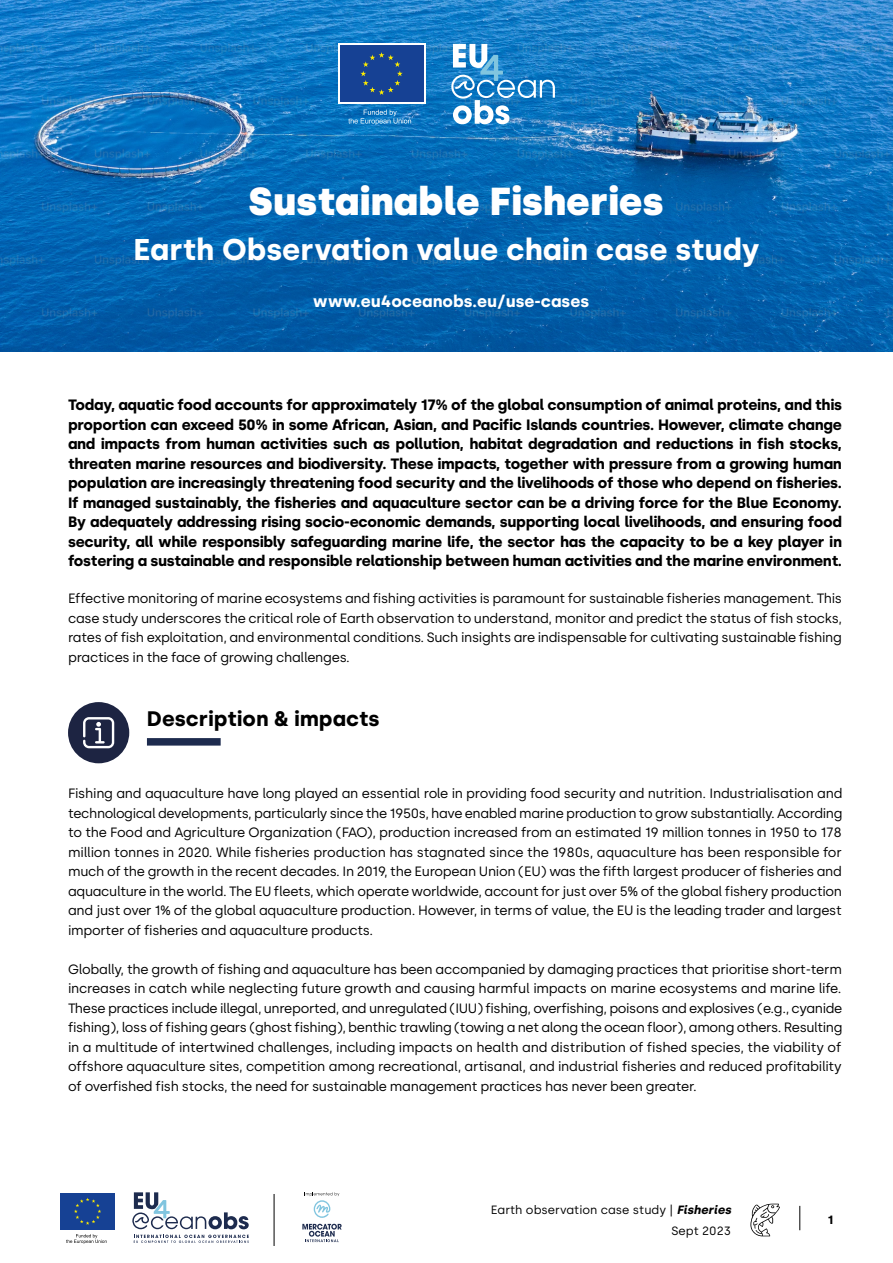
<style>
.page{position:relative;width:893px;height:1263px;background:#fff}
.page>*{position:absolute;margin:0;border:0;box-sizing:border-box;transform-origin:0 0}
.t1{font:900 39px "Silka";color:#fff}
.t2{font:700 30px "Silka";color:#fff}
.t3{font:700 21px "Silka";color:#000}
.t4{font:700 16.5px "Silka";color:#fff}
.t5{font:700 15px/19.5px "Silka";letter-spacing:-.02em;color:#000;text-align:justify}
.t6{font:13.5px/19.5px "Silka";letter-spacing:-.02em;color:#000;text-align:justify}
.t7{font:12px "Silka";color:#000}
.t8{font:700 12px "Silka";color:#000}
.s1{font-weight:700;font-style:italic}
</style>
<div class="page">
<img style="left:0;top:0;width:893px;height:352px">
<div style="left:147px;top:738px;width:74px;height:8px;background:#1d2b4e"></div>
<div style="left:68px;top:702px;width:61px;height:61px;background:#1d2442;border-radius:50%"></div>
<svg style="left:83px;top:717px;width:31px;height:31px"></svg>
<svg style="left:348px;top:110px;width:63px;height:15px"></svg>
<div style="left:338px;top:44px;width:87px;height:60px;background:linear-gradient(to right,#fff,#fff)"></div>
<div style="left:340px;top:45px;width:83px;height:57px;background:#164194"></div>
<svg style="left:360px;top:52px;width:43px;height:43px"></svg>
<svg style="left:451px;top:44px;width:104px;height:80px"></svg>
<svg style="left:132px;top:1192px;width:117px;height:51px"></svg>
<svg style="left:66px;top:1234px;width:41px;height:10px"></svg>
<svg style="left:60px;top:1193px;width:55px;height:37px"></svg>
<div style="left:61px;top:1193px;width:54px;height:36px;background:#164194"></div>
<svg style="left:74px;top:1198px;width:27px;height:27px"></svg>
<svg style="left:302px;top:1224px;width:40px;height:18px"></svg>
<svg style="left:305px;top:1192px;width:34px;height:26px"></svg>
<hr style="left:274px;top:1194px;width:1px;height:52px;background:#000">
<svg style="left:799px;top:1206px;width:1px;height:24px"></svg>
<svg style="left:750px;top:1204px;width:30px;height:32px"></svg>
<h1 class="t1" style="left:249px;top:178px;width:416px">Sustainable Fisheries</h1>
<h2 class="t2" style="left:133px;top:232px;width:628px">Earth Observation value chain case study</h2>
<p class="t4" style="left:313px;top:292px;width:277px">www.eu4oceanobs.eu/use-cases</p>
<p class="t5" style="left:68px;top:395px;width:775px">Today, aquatic food accounts for approximately 17% of the global consumption of animal proteins, and this proportion can exceed 50% in some African, Asian, and Pacific Islands countries. However, climate change and impacts from human activities such as pollution, habitat degradation and reductions in fish stocks, threaten marine resources and biodiversity. These impacts, together with pressure from a growing human population are increasingly threatening food security and the livelihoods of those who depend on fisheries.<br>If managed sustainably, the fisheries and aquaculture sector can be a driving force for the Blue Economy.<br>By adequately addressing rising socio-economic demands, supporting local livelihoods, and ensuring food security, all while responsibly safeguarding marine life, the sector has the capacity to be a key player in fostering a sustainable and responsible relationship between human activities and the marine environment.</p>
<p class="t6" style="left:68px;top:589px;width:775px">Effective monitoring of marine ecosystems and fishing activities is paramount for sustainable fisheries management. This case study underscores the critical role of Earth observation to understand, monitor and predict the status of fish stocks, rates of fish exploitation, and environmental conditions. Such insights are indispensable for cultivating sustainable fishing practices in the face of growing challenges.</p>
<h3 class="t3" style="left:147px;top:706px;width:234px">Description &amp; impacts</h3>
<p class="t6" style="left:68px;top:784px;width:776px">Fishing and aquaculture have long played an essential role in providing food security and nutrition. Industrialisation and technological developments, particularly since the 1950s, have enabled marine production to grow substantially. According to the Food and Agriculture Organization (FAO), production increased from an estimated 19 million tonnes in 1950 to 178 million tonnes in 2020. While fisheries production has stagnated since the 1980s, aquaculture has been responsible for much of the growth in the recent decades. In 2019, the European Union (EU) was the fifth largest producer of fisheries and aquaculture in the world. The EU fleets, which operate worldwide, account for just over 5% of the global fishery production and just over 1% of the global aquaculture production. However, in terms of value, the EU is the leading trader and largest importer of fisheries and aquaculture products.</p>
<p class="t6" style="left:68px;top:959px;width:776px">Globally, the growth of fishing and aquaculture has been accompanied by damaging practices that prioritise short-term increases in catch while neglecting future growth and causing harmful impacts on marine ecosystems and marine life.<br>These practices include illegal, unreported, and unregulated (IUU) fishing, overfishing, poisons and explosives (e.g., cyanide fishing), loss of fishing gears (ghost fishing), benthic trawling (towing a net along the ocean floor), among others. Resulting in a multitude of intertwined challenges, including impacts on health and distribution of fished species, the viability of offshore aquaculture sites, competition among recreational, artisanal, and industrial fisheries and reduced profitability of overfished fish stocks, the need for sustainable management practices has never been greater.</p>
<p class="t7" style="left:491px;top:1202px;width:242px">Earth observation case study | <span class="s1">Fisheries</span></p>
<p class="t7" style="left:671px;top:1223px;width:61px">Sept 2023</p>
<p class="t8" style="left:828px;top:1212px;width:7px">1</p>
</div>
